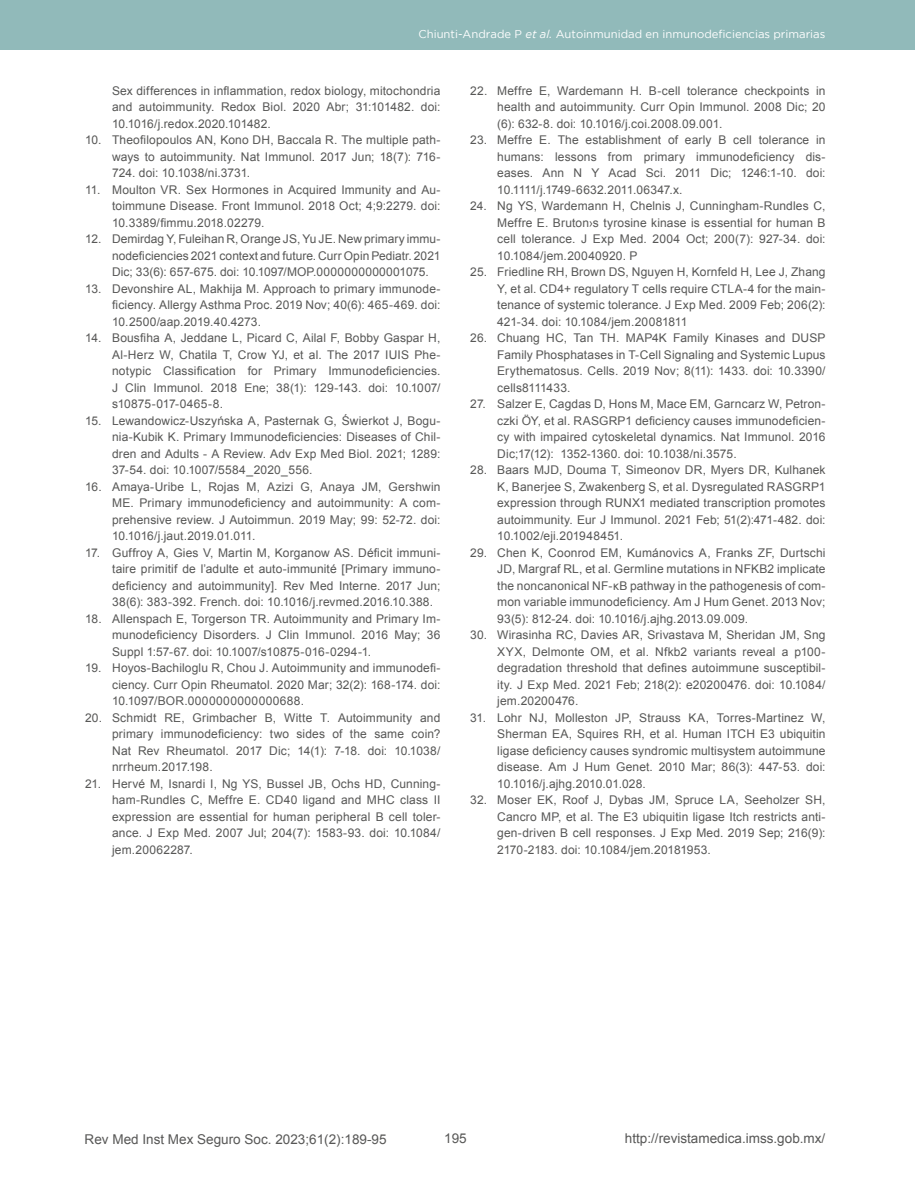
<style>
.page{position:relative;width:915px;height:1191px;background:#fff}
.page>*{position:absolute;margin:0;border:0;box-sizing:border-box;transform-origin:0 0}
.t1{font:13.5px "Arial";color:#575756}
.t2{font:12px/16.5px "Arial";letter-spacing:.01em;color:#575756;text-align:justify}
.t3{font:11.25px "Gotham";color:#fff}
.s1{font-style:italic}
</style>
<div class="page">
<div style="left:0;top:0;width:914px;height:50px;background:#91baba"></div>
<p class="t3" style="left:418px;top:28px;width:408px">Chiunti-Andrade P <span class="s1">et al.</span> Autoinmunidad en inmunodeficiencias primarias</p>
<p class="t2" style="left:112px;top:82px;width:330px">Sex differences in inflammation, redox biology, mitochondria and autoimmunity. Redox Biol. 2020 Abr; 31:101482. doi:<br>10.1016/j.redox.2020.101482.</p>
<p class="t2" style="left:112px;top:132px;width:330px;text-indent:-27px">10. Theofilopoulos AN, Kono DH, Baccala R. The multiple path&shy;ways to autoimmunity. Nat Immunol. 2017 Jun; 18(7): 716- 724. doi: 10.1038/ni.3731.</p>
<p class="t2" style="left:112px;top:181px;width:330px;text-indent:-27px">11. Moulton VR. Sex Hormones in Acquired Immunity and Au&shy;toimmune Disease. Front Immunol. 2018 Oct; 4;9:2279. doi:<br>10.3389/fimmu.2018.02279.</p>
<p class="t2" style="left:112px;top:231px;width:330px;text-indent:-27px">12. Demirdag Y, Fuleihan R, Orange JS, Yu JE. New primary immu&shy;nodeficiencies 2021 context and future. Curr Opin Pediatr. 2021<br>Dic; 33(6): 657-675. doi: 10.1097/MOP.0000000000001075.</p>
<p class="t2" style="left:112px;top:280px;width:330px;text-indent:-27px">13. Devonshire AL, Makhija M. Approach to primary immunode&shy;ficiency. Allergy Asthma Proc. 2019 Nov; 40(6): 465-469. doi:<br>10.2500/aap.2019.40.4273.</p>
<p class="t2" style="left:112px;top:330px;width:330px;text-indent:-27px">14. Bousfiha A, Jeddane L, Picard C, Ailal F, Bobby Gaspar H, Al-Herz W, Chatila T, Crow YJ, et al. The 2017 IUIS Phe&shy;notypic Classification for Primary Immunodeficiencies.<br>J Clin Immunol. 2018 Ene; 38(1): 129-143. doi: 10.1007/ s10875-017-0465-8.</p>
<p class="t2" style="left:112px;top:412px;width:330px;text-indent:-27px">15. Lewandowicz-Uszyńska A, Pasternak G, Świerkot J, Bogu&shy;nia-Kubik K. Primary Immunodeficiencies: Diseases of Chil&shy;dren and Adults - A Review. Adv Exp Med Biol. 2021; 1289:<br>37-54. doi: 10.1007/5584_2020_556.</p>
<p class="t2" style="left:112px;top:478px;width:330px;text-indent:-27px">16. Amaya-Uribe L, Rojas M, Azizi G, Anaya JM, Gershwin ME. Primary immunodeficiency and autoimmunity: A com&shy;prehensive review. J Autoimmun. 2019 May; 99: 52-72. doi:<br>10.1016/j.jaut.2019.01.011.</p>
<p class="t2" style="left:112px;top:544px;width:330px;text-indent:-27px">17. Guffroy A, Gies V, Martin M, Korganow AS. Déficit immuni&shy;taire primitif de l’adulte et auto-immunité [Primary immuno&shy;deficiency and autoimmunity]. Rev Med Interne. 2017 Jun; 38(6): 383-392. French. doi: 10.1016/j.revmed.2016.10.388.</p>
<p class="t2" style="left:112px;top:610px;width:330px;text-indent:-27px">18. Allenspach E, Torgerson TR. Autoimmunity and Primary Im&shy;munodeficiency Disorders. J Clin Immunol. 2016 May; 36<br>Suppl 1:57-67. doi: 10.1007/s10875-016-0294-1.</p>
<p class="t2" style="left:112px;top:660px;width:330px;text-indent:-27px">19. Hoyos-Bachiloglu R, Chou J. Autoimmunity and immunodefi&shy;ciency. Curr Opin Rheumatol. 2020 Mar; 32(2): 168-174. doi:<br>10.1097/BOR.0000000000000688.</p>
<p class="t2" style="left:112px;top:709px;width:330px;text-indent:-27px">20. Schmidt RE, Grimbacher B, Witte T. Autoimmunity and primary immunodeficiency: two sides of the same coin?<br>Nat Rev Rheumatol. 2017 Dic; 14(1): 7-18. doi: 10.1038/ nrrheum.2017.198.</p>
<p class="t2" style="left:112px;top:775px;width:330px;text-indent:-27px">21. Hervé M, Isnardi I, Ng YS, Bussel JB, Ochs HD, Cunning&shy;ham-Rundles C, Meffre E. CD40 ligand and MHC class II expression are essential for human peripheral B cell toler&shy;ance. J Exp Med. 2007 Jul; 204(7): 1583-93. doi: 10.1084/ jem.20062287.</p>
<p class="t2" style="left:497px;top:82px;width:330px;text-indent:-27px">22. Meffre E, Wardemann H. B-cell tolerance checkpoints in health and autoimmunity. Curr Opin Immunol. 2008 Dic; 20 (6): 632-8. doi: 10.1016/j.coi.2008.09.001.</p>
<p class="t2" style="left:497px;top:132px;width:330px;text-indent:-27px">23. Meffre E. The establishment of early B cell tolerance in humans: lessons from primary immunodeficiency dis&shy;eases. Ann N Y Acad Sci. 2011 Dic; 1246:1-10. doi:<br>10.1111/j.1749-6632.2011.06347.x.</p>
<p class="t2" style="left:497px;top:198px;width:330px;text-indent:-27px">24. Ng YS, Wardemann H, Chelnis J, Cunningham-Rundles C, Meffre E. Bruton›s tyrosine kinase is essential for human B cell tolerance. J Exp Med. 2004 Oct; 200(7): 927-34. doi:<br>10.1084/jem.20040920. P</p>
<p class="t2" style="left:497px;top:264px;width:330px;text-indent:-27px">25. Friedline RH, Brown DS, Nguyen H, Kornfeld H, Lee J, Zhang Y, et al. CD4+ regulatory T cells require CTLA-4 for the main&shy;tenance of systemic tolerance. J Exp Med. 2009 Feb; 206(2):<br>421-34. doi: 10.1084/jem.20081811</p>
<p class="t2" style="left:497px;top:330px;width:330px;text-indent:-27px">26. Chuang HC, Tan TH. MAP4K Family Kinases and DUSP Family Phosphatases in T-Cell Signaling and Systemic Lupus Erythematosus. Cells. 2019 Nov; 8(11): 1433. doi: 10.3390/ cells8111433.</p>
<p class="t2" style="left:497px;top:396px;width:330px;text-indent:-27px">27. Salzer E, Cagdas D, Hons M, Mace EM, Garncarz W, Petron&shy;czki ÖY, et al. RASGRP1 deficiency causes immunodeficien&shy;cy with impaired cytoskeletal dynamics. Nat Immunol. 2016<br>Dic;17(12): 1352-1360. doi: 10.1038/ni.3575.</p>
<p class="t2" style="left:497px;top:462px;width:330px;text-indent:-27px">28. Baars MJD, Douma T, Simeonov DR, Myers DR, Kulhanek K, Banerjee S, Zwakenberg S, et al. Dysregulated RASGRP1 expression through RUNX1 mediated transcription promotes autoimmunity. Eur J Immunol. 2021 Feb; 51(2):471-482. doi:<br>10.1002/eji.201948451.</p>
<p class="t2" style="left:497px;top:544px;width:330px;text-indent:-27px">29. Chen K, Coonrod EM, Kumánovics A, Franks ZF, Durtschi JD, Margraf RL, et al. Germline mutations in NFKB2 implicate the noncanonical NF-κB pathway in the pathogenesis of com&shy;mon variable immunodeficiency. Am J Hum Genet. 2013 Nov; 93(5): 812-24. doi: 10.1016/j.ajhg.2013.09.009.</p>
<p class="t2" style="left:497px;top:627px;width:330px;text-indent:-27px">30. Wirasinha RC, Davies AR, Srivastava M, Sheridan JM, Sng XYX, Delmonte OM, et al. Nfkb2 variants reveal a p100- degradation threshold that defines autoimmune susceptibil&shy;ity. J Exp Med. 2021 Feb; 218(2): e20200476. doi: 10.1084/ jem.20200476.</p>
<p class="t2" style="left:497px;top:709px;width:330px;text-indent:-27px">31. Lohr NJ, Molleston JP, Strauss KA, Torres-Martinez W, Sherman EA, Squires RH, et al. Human ITCH E3 ubiquitin ligase deficiency causes syndromic multisystem autoimmune disease. Am J Hum Genet. 2010 Mar; 86(3): 447-53. doi:<br>10.1016/j.ajhg.2010.01.028.</p>
<p class="t2" style="left:497px;top:792px;width:330px;text-indent:-27px">32. Moser EK, Roof J, Dybas JM, Spruce LA, Seeholzer SH, Cancro MP, et al. The E3 ubiquitin ligase Itch restricts anti&shy;gen-driven B cell responses. J Exp Med. 2019 Sep; 216(9):<br>2170-2183. doi: 10.1084/jem.20181953.</p>
<p class="t1" style="left:85px;top:1130px;width:303px">Rev Med Inst Mex Seguro Soc. 2023;61(2):189-95</p>
<p class="t1" style="left:444px;top:1129px;width:24px">195</p>
<p class="t1" style="left:624px;top:1129px;width:202px">http://revistamedica.imss.gob.mx/</p>
</div>
